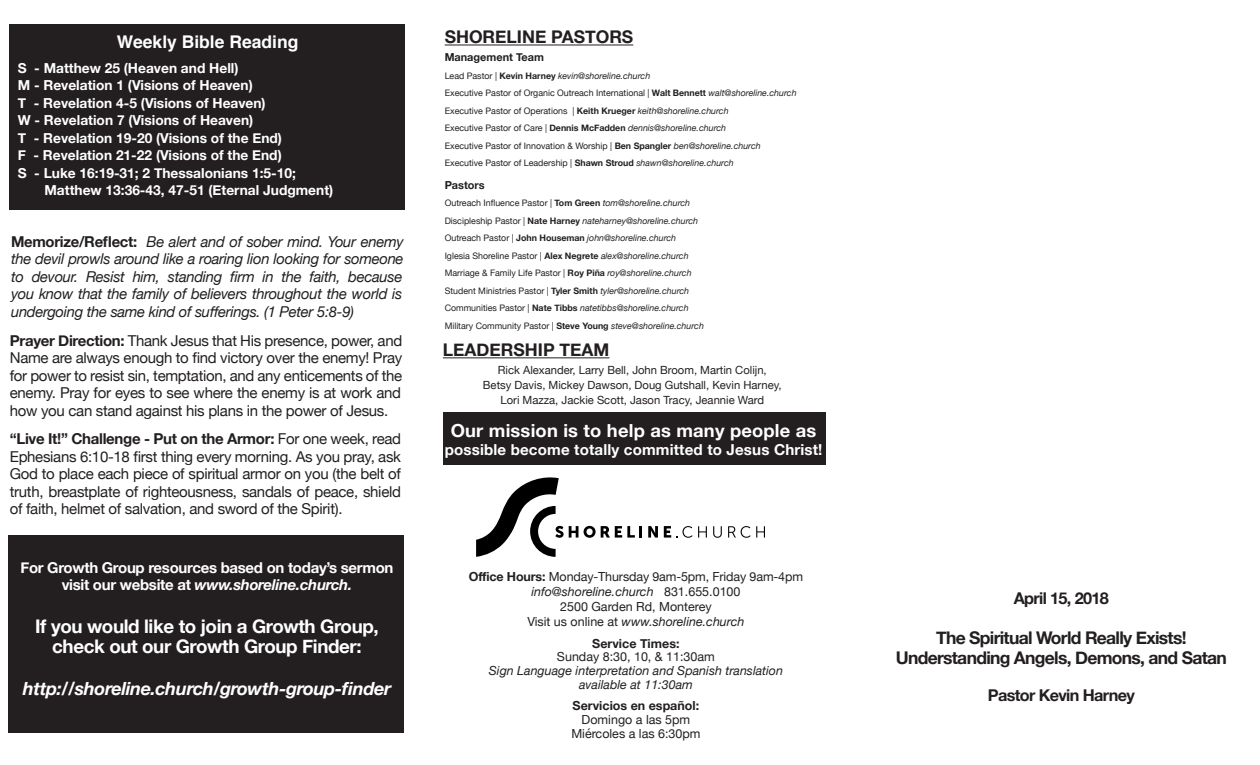
<style>
.page{position:relative;width:1260px;height:765px;background:#fff}
.page>*{position:absolute;margin:0;border:0;box-sizing:border-box;transform-origin:0 0}
.t1{font:700 18.75px "Helvetica Neue";letter-spacing:-.02em;color:#fff}
.t2{font:italic 700 18.12px "Helvetica Neue";letter-spacing:-.02em;color:#fff}
.t3{font:700 18px "Helvetica Neue";letter-spacing:.01em;color:#fff}
.t4{font:700 17.5px "Helvetica Neue";letter-spacing:-.04em;color:#231f20}
.t5{font:700 17.5px "Helvetica Neue";color:#231f20}
.t6{font:700 17.5px "Helvetica";color:#fff}
.t7{font:700 16.25px "Helvetica Neue";letter-spacing:-.04em;color:#231f20}
.t8{font:700 15.12px "Helvetica Neue";letter-spacing:.01em;color:#fff}
.t9{font:15px/17.5px "Helvetica Neue";letter-spacing:-.02em;color:#231f20;text-align:justify}
.t10{font:italic 15px/17.5px "Helvetica Neue";letter-spacing:-.02em;color:#231f20;text-align:justify}
.t11{font:700 15px "Helvetica Neue";letter-spacing:-.02em;color:#fff}
.t12{font:italic 700 15px "Helvetica Neue";letter-spacing:-.02em;color:#fff}
.t13{font:700 13.75px "Helvetica Neue";color:#fff}
.t14{font:italic 12.5px "Helvetica Neue";color:#231f20}
.t15{font:12.5px "Helvetica Neue";color:#231f20}
.t16{font:700 12.5px "Helvetica Neue";color:#231f20}
.t17{font:11.25px "Helvetica Neue";color:#231f20}
.t18{font:700 11px "Helvetica Neue";color:#231f20}
.t19{font:9px/17.5px "Helvetica Neue";color:#231f20}
.t20{font:italic 9px "Helvetica Neue";color:#231f20}
.s1{font-weight:700;font-style:normal}
.s2{font-weight:700}
.s3{font-style:normal}
.s4{font-style:italic}
</style>
<div class="page">
<div style="left:9px;top:24px;width:396px;height:185px;background:#231f20"></div>
<div style="left:8px;top:535px;width:396px;height:198px;background:#231f20"></div>
<hr style="left:445px;top:45px;width:188px;height:1px;background:#231f20">
<hr style="left:443px;top:357px;width:166px;height:1px;background:#231f20">
<div style="left:443px;top:412px;width:382px;height:52px;background:#231f20"></div>
<svg style="left:584px;top:526px;width:58px;height:12px"></svg>
<svg style="left:648px;top:526px;width:10px;height:12px"></svg>
<svg style="left:664px;top:526px;width:43px;height:12px"></svg>
<svg style="left:713px;top:526px;width:9px;height:12px"></svg>
<svg style="left:728px;top:526px;width:37px;height:12px"></svg>
<svg style="left:476px;top:477px;width:102px;height:80px"></svg>
<p class="t6" style="left:117px;top:27px;width:183px">Weekly Bible Reading</p>
<p class="t13" style="left:18px;top:57px;width:222px">S - Matthew 25 (Heaven and Hell)</p>
<p class="t13" style="left:18px;top:75px;width:237px">M - Revelation 1 (Visions of Heaven)</p>
<p class="t13" style="left:18px;top:92px;width:250px">T - Revelation 4-5 (Visions of Heaven)</p>
<p class="t13" style="left:18px;top:110px;width:237px">W - Revelation 7 (Visions of Heaven)</p>
<p class="t13" style="left:18px;top:127px;width:266px">T - Revelation 19-20 (Visions of the End)</p>
<p class="t13" style="left:18px;top:145px;width:266px">F - Revelation 21-22 (Visions of the End)</p>
<p class="t13" style="left:18px;top:162px;width:280px">S - Luke 16:19-31; 2 Thessalonians 1:5-10;</p>
<p class="t13" style="left:44px;top:180px;width:290px">Matthew 13:36-43, 47-51 (Eternal Judgment)</p>
<p class="t10" style="left:11px;top:234px;width:394px"><span class="s1">Memorize/Reflect:</span> Be alert and of sober mind. Your enemy the devil prowls around like a roaring lion looking for someone to devour. Resist him, standing firm in the faith, because you know that the family of believers throughout the world is undergoing the same kind of sufferings. (1 Peter 5:8-9)</p>
<p class="t9" style="left:10px;top:332px;width:394px"><span class="s2">Prayer Direction:</span> Thank Jesus that His presence, power, and Name are always enough to find victory over the enemy! Pray for power to resist sin, temptation, and any enticements of the enemy. Pray for eyes to see where the enemy is at work and how you can stand against his plans in the power of Jesus.</p>
<p class="t9" style="left:10px;top:431px;width:393px"><span class="s2">“Live It!” Challenge - Put on the Armor:</span> For one week, read Ephesians 6:10-18 first thing every morning. As you pray, ask God to place each piece of spiritual armor on you (the belt of truth, breastplate of righteousness, sandals of peace, shield of faith, helmet of salvation, and sword of the Spirit).</p>
<p class="t11" style="left:20px;top:555px;width:375px">For Growth Group resources based on today’s sermon</p>
<p class="t12" style="left:62px;top:573px;width:292px"><span class="s3">visit our website at</span> www.shoreline.church.</p>
<p class="t1" style="left:35px;top:611px;width:345px">If you would like to join a Growth Group,</p>
<p class="t1" style="left:52px;top:631px;width:311px">check out our Growth Group Finder:</p>
<p class="t2" style="left:23px;top:674px;width:370px">http://shoreline.church/growth-group-finder</p>
<p class="t5" style="left:445px;top:23px;width:190px">SHORELINE PASTORS</p>
<p class="t18" style="left:445px;top:49px;width:101px">Management Team</p>
<p class="t19" style="left:445px;top:68px;width:353px">Lead Pastor | <span class="s2">Kevin Harney</span> <span class="s4">kevin@shoreline.church<br></span>Executive Pastor of Organic Outreach International | <span class="s2">Walt Bennett</span> <span class="s4">walt@shoreline.church</span></p>
<p class="t19" style="left:445px;top:103px;width:285px">Executive Pastor of Operations | <span class="s2">Keith Krueger</span> <span class="s4">keith@shoreline.church</span></p>
<p class="t20" style="left:445px;top:122px;width:283px"><span class="s3">Executive Pastor of Care |</span> <span class="s1">Dennis McFadden</span> dennis@shoreline.church</p>
<p class="t19" style="left:445px;top:138px;width:318px">Executive Pastor of Innovation &amp; Worship | <span class="s2">Ben Spangler</span> <span class="s4">ben@shoreline.church</span></p>
<p class="t19" style="left:445px;top:155px;width:291px">Executive Pastor of Leadership | <span class="s2">Shawn Stroud</span> <span class="s4">shawn@shoreline.church</span></p>
<p class="t18" style="left:445px;top:176px;width:42px">Pastors</p>
<p class="t19" style="left:445px;top:195px;width:247px">Outreach Influence Pastor | <span class="s2">Tom Green</span> <span class="s4">tom@shoreline.church</span></p>
<p class="t20" style="left:445px;top:214px;width:255px"><span class="s3">Discipleship Pastor |</span> <span class="s1">Nate Harney</span> nateharney@shoreline.church</p>
<p class="t20" style="left:445px;top:232px;width:233px"><span class="s3">Outreach Pastor</span> | <span class="s1">John Houseman</span> john@shoreline.church</p>
<p class="t19" style="left:445px;top:248px;width:245px">Iglesia Shoreline Pastor | <span class="s2">Alex Negrete</span> <span class="s4">alex@shoreline.church</span></p>
<p class="t19" style="left:445px;top:265px;width:248px">Marriage &amp; Family Life Pastor | <span class="s2">Roy Piña</span> <span class="s4">roy@shoreline.church</span></p>
<p class="t19" style="left:445px;top:283px;width:246px">Student Ministries Pastor | <span class="s2">Tyler Smith</span> <span class="s4">tyler@shoreline.church</span></p>
<p class="t20" style="left:445px;top:302px;width:245px"><span class="s3">Communities Pastor |</span> <span class="s1">Nate Tibbs</span> natetibbs@shoreline.church</p>
<p class="t19" style="left:445px;top:318px;width:261px">Military Community Pastor | <span class="s2">Steve Young</span> <span class="s4">steve@shoreline.church</span></p>
<p class="t5" style="left:443px;top:336px;width:168px">LEADERSHIP TEAM</p>
<p class="t17" style="left:498px;top:362px;width:270px">Rick Alexander, Larry Bell, John Broom, Martin Colijn,</p>
<p class="t17" style="left:483px;top:377px;width:300px">Betsy Davis, Mickey Dawson, Doug Gutshall, Kevin Harney,</p>
<p class="t17" style="left:501px;top:392px;width:265px">Lori Mazza, Jackie Scott, Jason Tracy, Jeannie Ward</p>
<p class="t3" style="left:451px;top:416px;width:367px">Our mission is to help as many people as</p>
<p class="t8" style="left:445px;top:437px;width:379px">possible become totally committed to Jesus Christ!</p>
<p class="t15" style="left:469px;top:568px;width:336px"><span class="s2">Office Hours:</span> Monday-Thursday 9am-5pm, Friday 9am-4pm</p>
<p class="t14" style="left:531px;top:583px;width:211px">info@shoreline.church <span class="s3">831.655.0100</span></p>
<p class="t15" style="left:560px;top:598px;width:153px">2500 Garden Rd, Monterey</p>
<p class="t14" style="left:527px;top:613px;width:219px"><span class="s3">Visit us online at</span> www.shoreline.church</p>
<p class="t16" style="left:592px;top:633px;width:89px">Service Times:</p>
<p class="t15" style="left:557px;top:648px;width:159px">Sunday 8:30, 10, &amp; 11:30am</p>
<p class="t14" style="left:489px;top:662px;width:296px">Sign Language interpretation and Spanish translation</p>
<p class="t14" style="left:579px;top:675px;width:115px">available at 11:30am</p>
<p class="t16" style="left:573px;top:696px;width:128px">Servicios en español:</p>
<p class="t15" style="left:582px;top:710px;width:110px">Domingo a las 5pm</p>
<p class="t15" style="left:571px;top:724px;width:131px">Miércoles a las 6:30pm</p>
<p class="t7" style="left:1014px;top:585px;width:97px">April 15, 2018</p>
<p class="t4" style="left:936px;top:624px;width:252px">The Spiritual World Really Exists!</p>
<p class="t4" style="left:896px;top:644px;width:333px">Understanding Angels, Demons, and Satan</p>
<p class="t7" style="left:988px;top:683px;width:148px">Pastor Kevin Harney</p>
</div>
